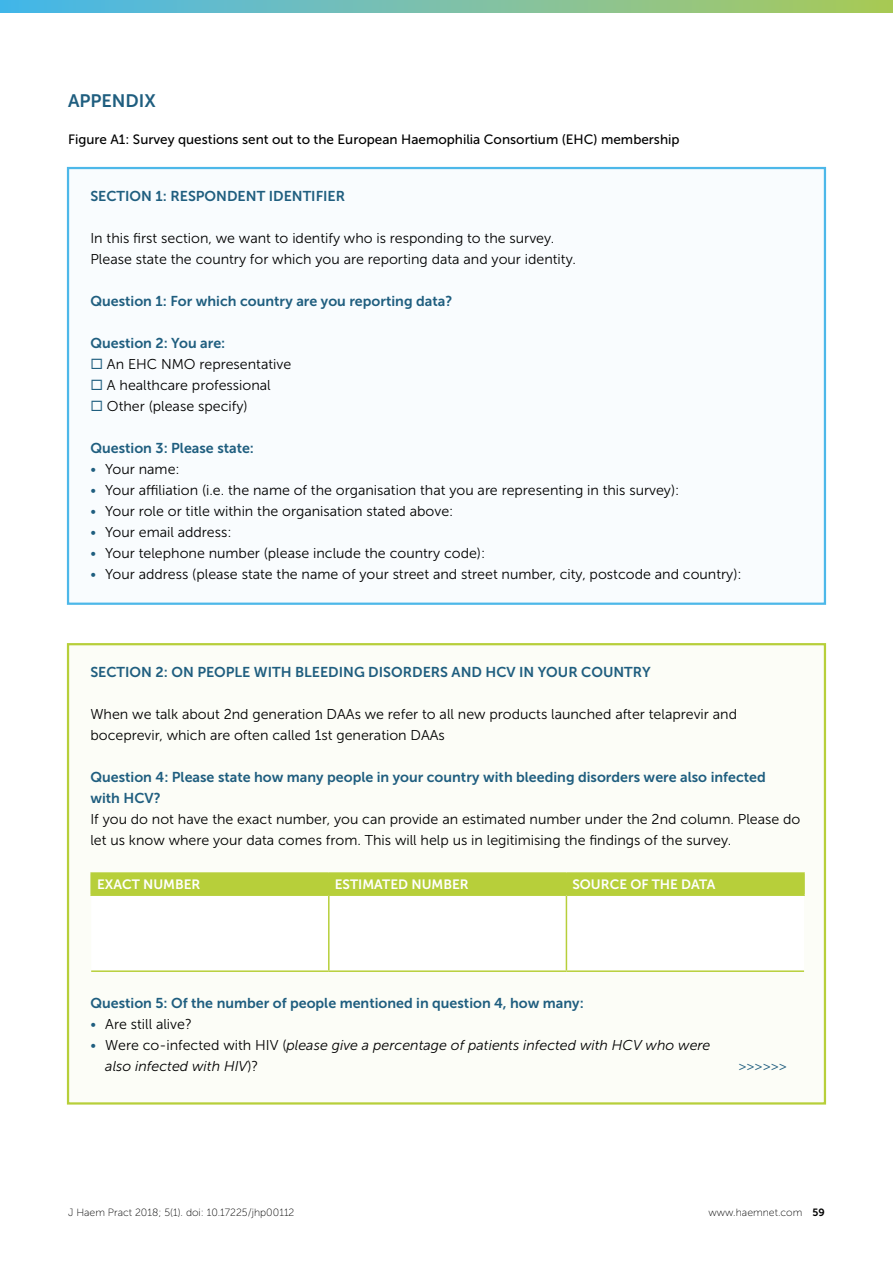
<style>
.page{position:relative;width:893px;height:1263px;background:#fff}
.page>*{position:absolute;margin:0;border:0;box-sizing:border-box;transform-origin:0 0}
.t1{font:18px "Museo Sans 700";color:#1f5e7f}
.t2{font:14.25px/21px "Museo Sans 300";color:#000}
.t3{font:14.25px/21px "Museo Sans 700";color:#1f5e7f}
.t4{font:italic 14.25px/21px "Museo Sans 300";color:#000}
.t5{font:14.25px "Museo Sans 300";color:#1f5e7f}
.t6{font:13.5px "Museo Sans 500";color:#000}
.t7{font:13.5px "Museo Sans 700";color:#fff}
.t8{font:10.5px "Museo Sans 100";color:#000}
.s1{color:#1f5e7f}
.s2{font-style:normal;color:#1f5e7f}
.s3{font-style:normal}
.s4{font-family:"Museo Sans 700"}
</style>
<div class="page">
<svg style="left:0;top:0;width:893px;height:13px;background:#7ac0a5"></svg>
<div style="left:68px;top:168px;width:757px;height:436px;background:#f9fcfe"></div>
<div style="left:67px;top:167px;width:759px;height:438px;border:2px solid #4db8e9"></div>
<div style="left:68px;top:644px;width:757px;height:459px;background:#fcfdf7"></div>
<hr style="left:90px;top:872px;width:239px;height:2px;background:#b7cf3a">
<hr style="left:90px;top:874px;width:2px;height:20px;background:#b7cf3a">
<hr style="left:329px;top:872px;width:237px;height:2px;background:#b7cf3a">
<hr style="left:566px;top:872px;width:239px;height:2px;background:#b7cf3a">
<div style="left:92px;top:874px;width:711px;height:20px;background:#b7cf3a"></div>
<hr style="left:803px;top:874px;width:2px;height:20px;background:#b7cf3a">
<hr style="left:90px;top:894px;width:239px;height:2px;background:#b7cf3a">
<hr style="left:329px;top:894px;width:237px;height:2px;background:#b7cf3a">
<hr style="left:328px;top:896px;width:2px;height:74px;background:#b7cf3a">
<hr style="left:566px;top:894px;width:239px;height:2px;background:#b7cf3a">
<hr style="left:566px;top:896px;width:1px;height:74px;background:#b7cf3a">
<hr style="left:91px;top:970px;width:238px;height:2px;background:#b7cf3a">
<hr style="left:329px;top:970px;width:237px;height:2px;background:#b7cf3a">
<hr style="left:566px;top:970px;width:238px;height:2px;background:#b7cf3a">
<div style="left:67px;top:643px;width:759px;height:461px;border:2px solid #b7cf3a"></div>
<p class="t1" style="left:68px;top:91px;width:89px">APPENDIX</p>
<p class="t6" style="left:68px;top:132px;width:613px">Figure A1: Survey questions sent out to the European Haemophilia Consortium (EHC) membership</p>
<p class="t3" style="left:90px;top:186px;width:256px">SECTION 1: RESPONDENT IDENTIFIER</p>
<p class="t2" style="left:90px;top:228px;width:487px">In this first section, we want to identify who is responding to the survey.<br>Please state the country for which you are reporting data and your identity.</p>
<p class="t3" style="left:90px;top:291px;width:363px">Question 1: For which country are you reporting data?</p>
<p class="t3" style="left:90px;top:333px;width:136px">Question 2: You are:</p>
<p class="t2" style="left:90px;top:354px;width:202px"><span class="s1">◻</span> An EHC NMO representative</p>
<p class="t2" style="left:90px;top:375px;width:182px"><span class="s1">◻</span> A healthcare professional</p>
<p class="t2" style="left:90px;top:396px;width:159px"><span class="s1">◻</span> Other (please specify)</p>
<p class="t3" style="left:90px;top:438px;width:165px">Question 3: Please state:</p>
<p class="t2" style="left:90px;top:459px;width:91px"><span class="s1">•</span> Your name:</p>
<p class="t2" style="left:90px;top:480px;width:590px"><span class="s1">•</span> Your affiliation (i.e. the name of the organisation that you are representing in this survey):</p>
<p class="t2" style="left:90px;top:501px;width:365px"><span class="s1">•</span> Your role or title within the organisation stated above:</p>
<p class="t2" style="left:90px;top:522px;width:143px"><span class="s1">•</span> Your email address:</p>
<p class="t2" style="left:90px;top:543px;width:396px"><span class="s1">•</span> Your telephone number (please include the country code):</p>
<p class="t2" style="left:90px;top:564px;width:653px"><span class="s1">•</span> Your address (please state the name of your street and street number, city, postcode and country):</p>
<p class="t3" style="left:90px;top:662px;width:562px">SECTION 2: ON PEOPLE WITH BLEEDING DISORDERS AND HCV IN YOUR COUNTRY</p>
<p class="t2" style="left:90px;top:704px;width:648px">When we talk about 2nd generation DAAs we refer to all new products launched after telaprevir and boceprevir, which are often called 1st generation DAAs</p>
<p class="t3" style="left:90px;top:767px;width:677px">Question 4: Please state how many people in your country with bleeding disorders were also infected with HCV?</p>
<p class="t2" style="left:90px;top:809px;width:711px">If you do not have the exact number, you can provide an estimated number under the 2nd column. Please do let us know where your data comes from. This will help us in legitimising the findings of the survey.</p>
<p class="t7" style="left:97px;top:877px;width:105px">EXACT NUMBER</p>
<p class="t7" style="left:335px;top:877px;width:135px">ESTIMATED NUMBER</p>
<p class="t7" style="left:572px;top:877px;width:145px">SOURCE OF THE DATA</p>
<p class="t3" style="left:90px;top:992px;width:495px">Question 5: Of the number of people mentioned in question 4, how many:</p>
<p class="t2" style="left:90px;top:1014px;width:103px"><span class="s1">•</span> Are still alive?</p>
<p class="t4" style="left:105px;top:1035px;width:607px;text-indent:-15px"><span class="s2">•</span> <span class="s3">Were co-infected with HIV (</span>please give a percentage of patients infected with HCV who were also infected with HIV<span class="s3">)?</span></p>
<p class="t5" style="left:738px;top:1058px;width:50px">&gt;&gt;&gt;&gt;&gt;&gt;</p>
<p class="t8" style="left:68px;top:1206px;width:228px">J Haem Pract 2018; 5(1). doi: 10.17225/jhp00112</p>
<p class="t8" style="left:708px;top:1206px;width:118px">www.haemnet.com <span class="s4">59</span></p>
</div>
